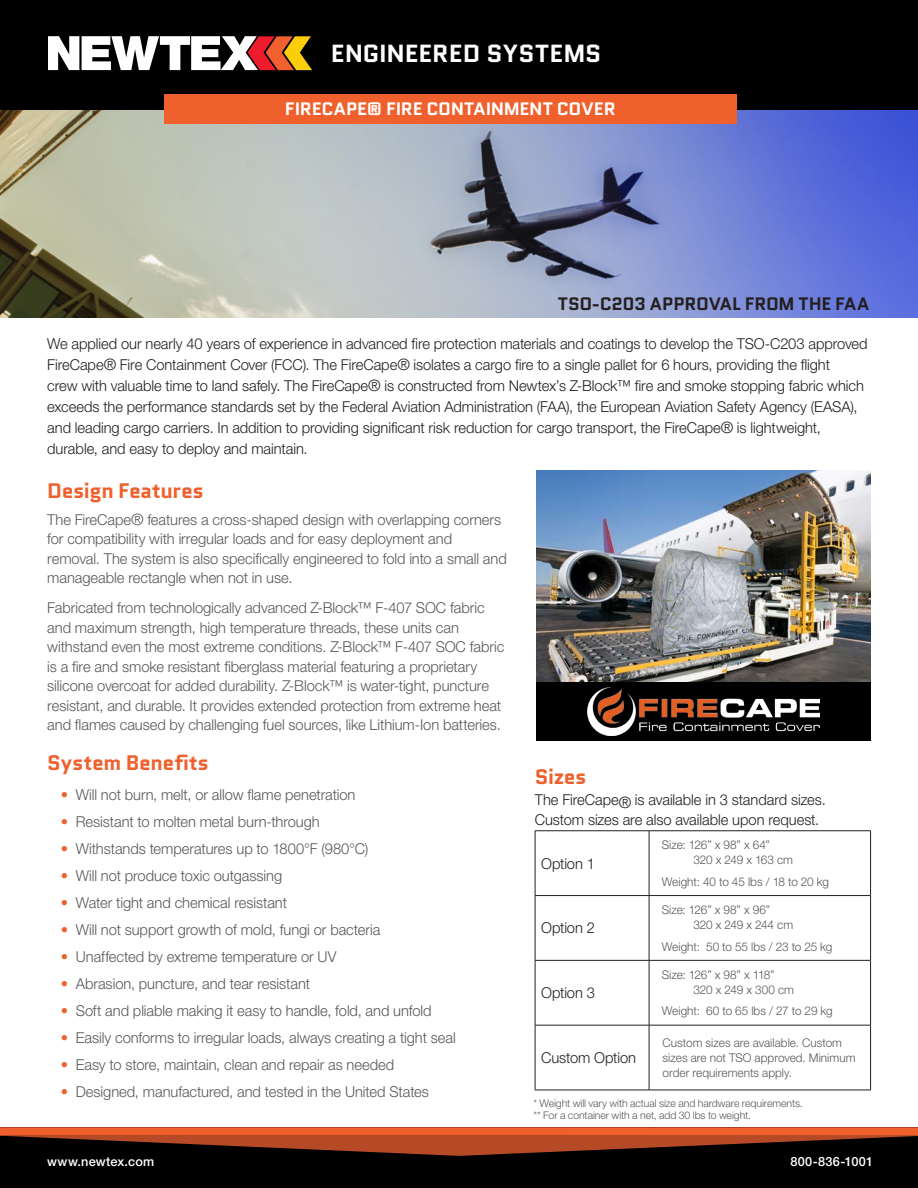
<style>
.page{position:relative;width:918px;height:1188px;background:#fff}
.page>*{position:absolute;margin:0;border:0;box-sizing:border-box;transform-origin:0 0}
.t1{font:700 24.75px "Quantico";letter-spacing:.005em;color:#fff}
.Front_Back_-_Red_hea{font:700 21px "Quantico";letter-spacing:-.025em;color:#ef602d}
.Front_-_subheads_bla{font:700 21px "Quantico";letter-spacing:-.015em;color:#ef602d}
.t2{font:700 18px "Quantico";letter-spacing:-.005em;color:#fff}
.Front_Back_-_Red_hea-2{font:700 18px "Quantico";letter-spacing:-.02em;color:#231f20}
.Front_-_subheads_bla-2{font:300 15px/19.5px "Helvetica Neue LT Std";letter-spacing:-.005em;color:#57585a}
.front_-_intro{font:300 15px/21px "Helvetica Neue LT Std";letter-spacing:-.005em;color:#231f20}
.t3{font:500 12.75px "Helvetica Neue LT Std";letter-spacing:.015em;color:#fff}
.sidebar_chart_-_desc{font:300 12px/15px "Helvetica Neue LT Std";color:#57585a}
.Front_Back_-_Red_hea-3{font:300 10.5px "Helvetica Neue LT Std";letter-spacing:-.005em;color:#57585a}
.s1{font-family:"Helvetica Neue LT Pro";font-size:15.75px}
.s2{color:#ef602d}
</style>
<div class="page">
<img style="left:536px;top:471px;width:335px;height:211px">
<div style="left:536px;top:682px;width:335px;height:59px;background:#000"></div>
<img style="left:0;top:109px;width:918px;height:209px">
<div style="left:0;top:1128px;width:918px;height:60px;background:#000"></div>
<div style="left:0;top:1127px;width:918px;height:9px;background:#ef602d"></div>
<svg style="left:0;top:1135px;width:918px;height:21px"></svg>
<div style="left:0;top:0;width:918px;height:109px;background:#000"></div>
<svg style="left:48px;top:36px;width:264px;height:34px"></svg>
<div style="left:164px;top:95px;width:573px;height:29px;background:#ef602d"></div>
<hr style="left:535px;top:831px;width:1px;height:64px;background:#231f20">
<hr style="left:649px;top:831px;width:1px;height:64px;background:#231f20">
<hr style="left:870px;top:831px;width:1px;height:64px;background:#231f20">
<hr style="left:535px;top:895px;width:114px;height:1px;background:#231f20">
<hr style="left:535px;top:896px;width:1px;height:64px;background:#231f20">
<hr style="left:649px;top:895px;width:222px;height:1px;background:#231f20">
<hr style="left:649px;top:896px;width:1px;height:64px;background:#231f20">
<hr style="left:870px;top:896px;width:1px;height:64px;background:#231f20">
<hr style="left:535px;top:960px;width:114px;height:1px;background:#231f20">
<hr style="left:535px;top:961px;width:1px;height:64px;background:#231f20">
<hr style="left:649px;top:960px;width:222px;height:1px;background:#231f20">
<hr style="left:649px;top:961px;width:1px;height:64px;background:#231f20">
<hr style="left:870px;top:961px;width:1px;height:64px;background:#231f20">
<hr style="left:535px;top:1025px;width:114px;height:1px;background:#231f20">
<hr style="left:535px;top:1025px;width:1px;height:65px;background:#231f20">
<hr style="left:649px;top:1025px;width:222px;height:1px;background:#231f20">
<hr style="left:649px;top:1025px;width:1px;height:65px;background:#231f20">
<hr style="left:870px;top:1025px;width:1px;height:65px;background:#231f20">
<hr style="left:535px;top:1090px;width:114px;height:1px;background:#231f20">
<hr style="left:649px;top:1090px;width:222px;height:1px;background:#231f20">
<hr style="left:535px;top:830px;width:114px;height:1px;background:#231f20">
<hr style="left:649px;top:830px;width:222px;height:1px;background:#231f20">
<img style="left:587px;top:687px;width:233px;height:48px">
<p class="t1" style="left:331px;top:35px;width:272px">ENGINEERED SYSTEMS</p>
<p class="t2" style="left:285px;top:95px;width:332px">FIRECAPE® FIRE CONTAINMENT COVER</p>
<p class="Front_Back_-_Red_hea-2" style="left:558px;top:291px;width:313px">TSO-C203 APPROVAL FROM THE FAA</p>
<p class="front_-_intro" style="left:47px;top:333px;width:822px">We applied our nearly 40 years of experience in advanced fire protection materials and coatings to develop the TSO-C203 approved FireCape<span class="s1">®</span> Fire Containment Cover (FCC). The FireCape<span class="s1">®</span> isolates a cargo fire to a single pallet for 6 hours, providing the flight<br>crew with valuable time to land safely. The FireCape<span class="s1">®</span> is constructed from Newtex’s Z-Block™ fire and smoke stopping fabric which exceeds the performance standards set by the Federal Aviation Administration (FAA), the European Aviation Safety Agency (EASA), and leading cargo carriers. In addition to providing significant risk reduction for cargo transport, the FireCape<span class="s1">®</span> is lightweight, durable, and easy to deploy and maintain.</p>
<p class="Front_Back_-_Red_hea" style="left:47px;top:476px;width:158px">Design Features</p>
<p class="Front_-_subheads_bla-2" style="left:47px;top:510px;width:461px">The FireCape<span class="s1">®</span> features a cross-shaped design with overlapping corners for compatibility with irregular loads and for easy deployment and removal. The system is also specifically engineered to fold into a small and manageable rectangle when not in use.</p>
<p class="Front_-_subheads_bla-2" style="left:47px;top:598px;width:459px">Fabricated from technologically advanced Z-Block™ F-407 SOC fabric and maximum strength, high temperature threads, these units can withstand even the most extreme conditions. Z-Block™ F-407 SOC fabric is a fire and smoke resistant fiberglass material featuring a proprietary silicone overcoat for added durability. Z-Block™ is water-tight, puncture resistant, and durable. It provides extended protection from extreme heat and flames caused by challenging fuel sources, like Lithium-Ion batteries.</p>
<p class="Front_-_subheads_bla" style="left:47px;top:747px;width:163px">System Benefits</p>
<p class="Front_-_subheads_bla-2" style="left:61px;top:785px;width:296px"><span class="s2">•</span> Will not burn, melt, or allow flame penetration</p>
<p class="Front_-_subheads_bla-2" style="left:61px;top:812px;width:261px"><span class="s2">•</span> Resistant to molten metal burn-through</p>
<p class="Front_-_subheads_bla-2" style="left:61px;top:839px;width:309px"><span class="s2">•</span> Withstands temperatures up to 1800°F (980°C)</p>
<p class="Front_-_subheads_bla-2" style="left:61px;top:866px;width:223px"><span class="s2">•</span> Will not produce toxic outgassing</p>
<p class="Front_-_subheads_bla-2" style="left:61px;top:893px;width:228px"><span class="s2">•</span> Water tight and chemical resistant</p>
<p class="Front_-_subheads_bla-2" style="left:61px;top:920px;width:321px"><span class="s2">•</span> Will not support growth of mold, fungi or bacteria</p>
<p class="Front_-_subheads_bla-2" style="left:61px;top:947px;width:277px"><span class="s2">•</span> Unaffected by extreme temperature or UV</p>
<p class="Front_-_subheads_bla-2" style="left:61px;top:974px;width:251px"><span class="s2">•</span> Abrasion, puncture, and tear resistant</p>
<p class="Front_-_subheads_bla-2" style="left:61px;top:1001px;width:372px"><span class="s2">•</span> Soft and pliable making it easy to handle, fold, and unfold</p>
<p class="Front_-_subheads_bla-2" style="left:61px;top:1028px;width:397px"><span class="s2">•</span> Easily conforms to irregular loads, always creating a tight seal</p>
<p class="Front_-_subheads_bla-2" style="left:61px;top:1055px;width:335px"><span class="s2">•</span> Easy to store, maintain, clean and repair as needed</p>
<p class="Front_-_subheads_bla-2" style="left:61px;top:1082px;width:370px"><span class="s2">•</span> Designed, manufactured, and tested in the United States</p>
<p class="Front_Back_-_Red_hea" style="left:535px;top:762px;width:53px">Sizes</p>
<p class="front_-_intro" style="left:535px;top:790px;width:292px;line-height:19.5px">The FireCape<span class="s1">®</span> is available in 3 standard sizes.<br>Custom sizes are also available upon request.</p>
<p class="front_-_intro" style="left:541px;top:852px;width:55px">Option 1</p>
<p class="front_-_intro" style="left:541px;top:917px;width:55px">Option 2</p>
<p class="front_-_intro" style="left:541px;top:982px;width:55px">Option 3</p>
<p class="front_-_intro" style="left:541px;top:1047px;width:97px">Custom Option</p>
<p class="sidebar_chart_-_desc" style="left:693px;top:837px;width:101px;text-indent:-32px">Size: 126” x 98” x 64”<br>320 x 249 x 163 cm</p>
<p class="sidebar_chart_-_desc" style="left:662px;top:874px;width:169px">Weight: 40 to 45 lbs / 18 to 20 kg</p>
<p class="sidebar_chart_-_desc" style="left:693px;top:902px;width:101px;text-indent:-32px">Size: 126” x 98” x 96”<br>320 x 249 x 244 cm</p>
<p class="sidebar_chart_-_desc" style="left:662px;top:939px;width:172px">Weight: 50 to 55 lbs / 23 to 25 kg</p>
<p class="sidebar_chart_-_desc" style="left:693px;top:967px;width:102px;text-indent:-32px">Size: 126” x 98” x 118”<br>320 x 249 x 300 cm</p>
<p class="sidebar_chart_-_desc" style="left:662px;top:1003px;width:172px">Weight: 60 to 65 lbs / 27 to 29 kg</p>
<p class="sidebar_chart_-_desc" style="left:663px;top:1035px;width:194px">Custom sizes are available. Custom sizes are not TSO approved. Minimum order requirements apply.</p>
<p class="Front_Back_-_Red_hea-3" style="left:533px;top:1097px;width:271px">* Weight will vary with actual size and hardware requirements.</p>
<p class="Front_Back_-_Red_hea-3" style="left:533px;top:1109px;width:219px">** For a container with a net, add 30 lbs to weight.</p>
<p class="t3" style="left:47px;top:1154px;width:108px">www.newtex.com</p>
<p class="t3" style="left:790px;top:1154px;width:84px">800-836-1001</p>
</div>
